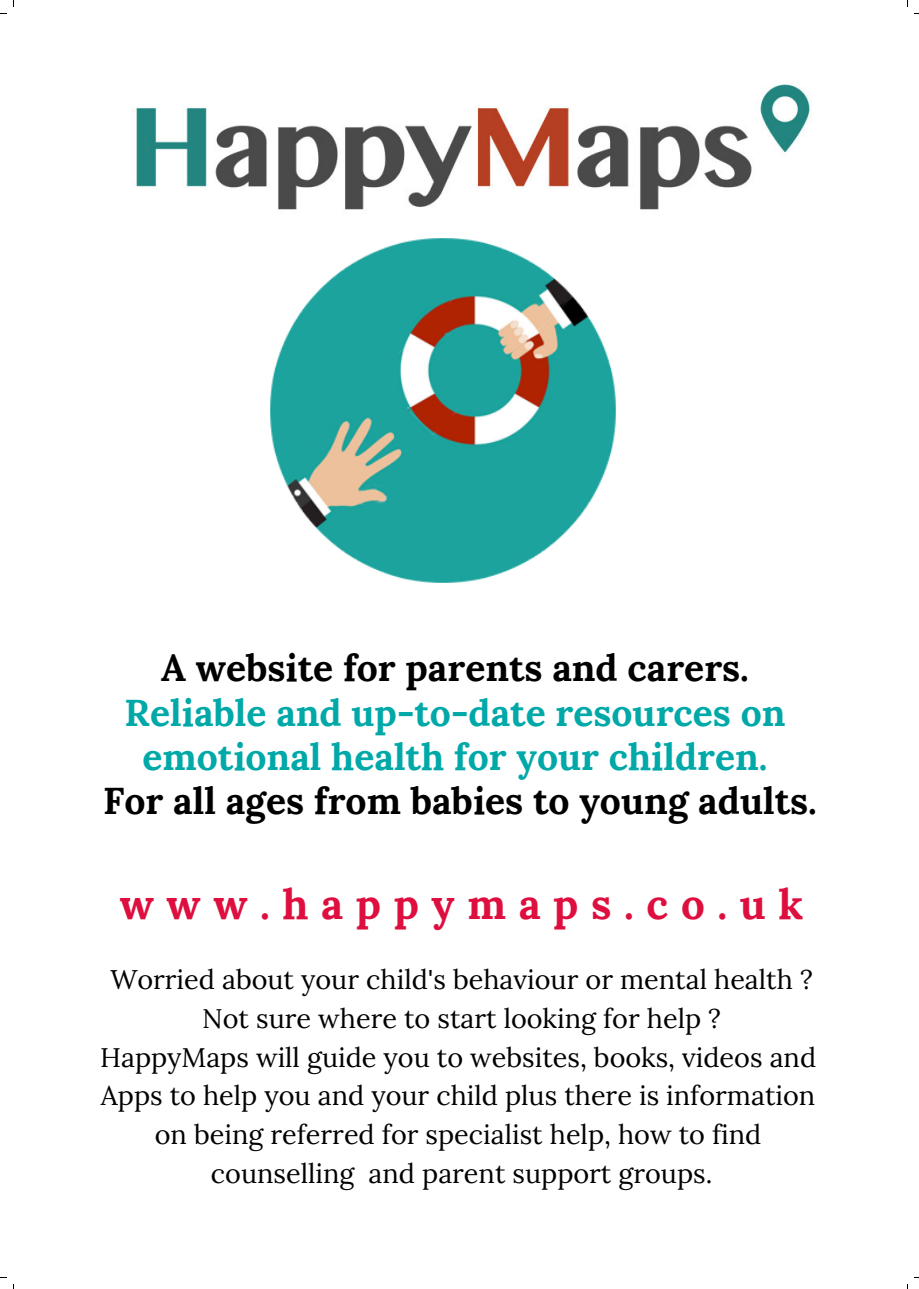
<style>
.page{position:relative;width:919px;height:1289px;background:#fff}
.page>*{position:absolute;margin:0;border:0;box-sizing:border-box;transform-origin:0 0}
.t1{font:700 42px "Lora";letter-spacing:.3em;color:#de0f3f}
.t2{font:700 37.2px/44.5px "Lora";color:#00a8a8;text-align:center}
.t3{font:700 37.2px "Lora";color:#000}
.t4{font:27px/38.8px "Lora";color:#000;text-align:center}
</style>
<div class="page">
<img style="left:136px;top:81px;width:674px;height:129px">
<img style="left:270px;top:238px;width:346px;height:345px">
<h2 class="t3" style="left:161px;top:643px;width:589px">A website for parents and carers.</h2>
<h2 class="t2" style="left:124px;top:689px;width:662px">Reliable and up-to-date resources on emotional health for your children.</h2>
<h2 class="t3" style="left:103px;top:777px;width:715px">For all ages from babies to young adults.</h2>
<h1 class="t1" style="left:120px;top:876px;width:684px">www.happymaps.co.uk</h1>
<p class="t4" style="left:100px;top:959px;width:717px">Worried about your child's behaviour or mental health ?<br>Not sure where to start looking for help ?<br>HappyMaps will guide you to websites, books, videos and Apps to help you and your child plus there is information on being referred for specialist help, how to find counselling and parent support groups.</p>
</div>
